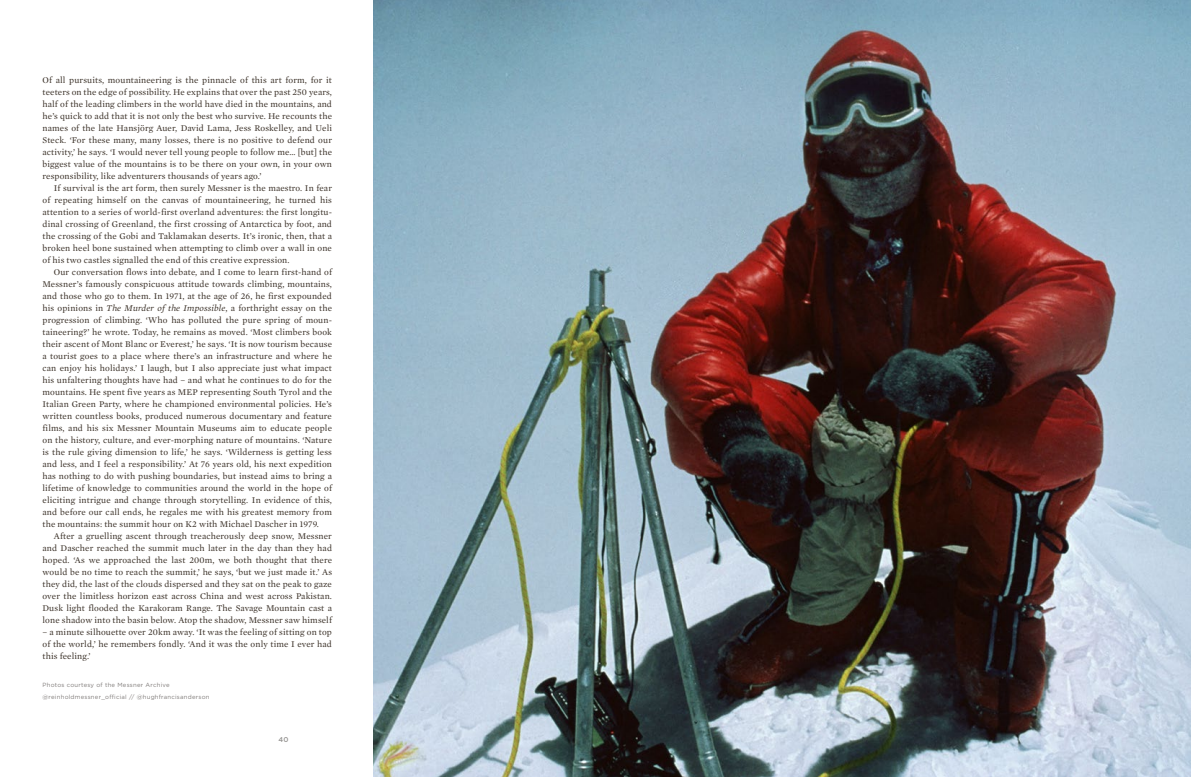
<style>
.page{position:relative;width:1191px;height:777px;background:#fff}
.page>*{position:absolute;margin:0;border:0;box-sizing:border-box;transform-origin:0 0}
.t1{font:9px/12px "Mercury Text G1";letter-spacing:.015em;color:#382e25;text-align:justify}
.t2{font:500 7px "Gotham";color:#949290}
.t3{font:6px/11.5px "Gotham";letter-spacing:.04em;color:#807c7a}
.s1{font-style:italic}
</style>
<div class="page">
<img style="left:373px;top:0;width:818px;height:777px">
<p class="t1" style="left:43px;top:74px;width:291px">Of all pursuits, mountaineering is the pinnacle of this art form, for it teeters on the edge of possibility. He explains that over the past 250 years, half of the leading climbers in the world have died in the mountains, and he’s quick to add that it is not only the best who survive. He recounts the names of the late Hansjörg Auer, David Lama, Jess Roskelley, and Ueli Steck. ‘For these many, many losses, there is no positive to defend our activity,’ he says. ‘I would never tell young people to follow me… [but] the biggest value of the mountains is to be there on your own, in your own responsibility, like adventurers thousands of years ago.’</p>
<p class="t1" style="left:43px;top:182px;width:291px;text-indent:11px">If survival is the art form, then surely Messner is the maestro. In fear of repeating himself on the canvas of mountaineering, he turned his attention to a series of world-first overland adventures: the first longitu&shy;dinal crossing of Greenland, the first crossing of Antarctica by foot, and the crossing of the Gobi and Taklamakan deserts. It’s ironic, then, that a broken heel bone sustained when attempting to climb over a wall in one of his two castles signalled the end of this creative expression.</p>
<p class="t1" style="left:43px;top:266px;width:291px;text-indent:11px">Our conversation flows into debate, and I come to learn first-hand of Messner’s famously conspicuous attitude towards climbing, mountains, and those who go to them. In 1971, at the age of 26, he first expounded his opinions in <span class="s1">The Murder of the Impossible</span>, a forthright essay on the progression of climbing. ‘Who has polluted the pure spring of moun&shy;taineering?’ he wrote. Today, he remains as moved. ‘Most climbers book their ascent of Mont Blanc or Everest,’ he says. ‘It is now tourism because a tourist goes to a place where there’s an infrastructure and where he can enjoy his holidays.’ I laugh, but I also appreciate just what impact his unfaltering thoughts have had – and what he continues to do for the mountains. He spent five years as MEP representing South Tyrol and the Italian Green Party, where he championed environmental policies. He’s written countless books, produced numerous documentary and feature films, and his six Messner Mountain Museums aim to educate people on the history, culture, and ever-morphing nature of mountains. ‘Nature is the rule giving dimension to life,’ he says. ‘Wilderness is getting less and less, and I feel a responsibility.’ At 76 years old, his next expedition has nothing to do with pushing boundaries, but instead aims to bring a lifetime of knowledge to communities around the world in the hope of eliciting intrigue and change through storytelling. In evidence of this, and before our call ends, he regales me with his greatest memory from the mountains: the summit hour on K2 with Michael Dascher in 1979.</p>
<p class="t1" style="left:43px;top:530px;width:291px;text-indent:11px">After a gruelling ascent through treacherously deep snow, Messner and Dascher reached the summit much later in the day than they had hoped. ‘As we approached the last 200m, we both thought that there would be no time to reach the summit,’ he says, ‘but we just made it.’ As they did, the last of the clouds dispersed and they sat on the peak to gaze over the limitless horizon east across China and west across Pakistan.<br>Dusk light flooded the Karakoram Range. The Savage Mountain cast a lone shadow into the basin below. Atop the shadow, Messner saw himself</p>
<p class="t1" style="left:43px;top:626px;width:291px">– a minute silhouette over 20km away. ‘It was the feeling of sitting on top of the world,’ he remembers fondly. ‘And it was the only time I ever had this feeling.’</p>
<p class="t3" style="left:43px;top:679px;width:169px">Photos courtesy of the Messner Archive @reinholdmessner_official // @hughfrancisanderson</p>
<p class="t2" style="left:278px;top:736px;width:11px">40</p>
</div>
